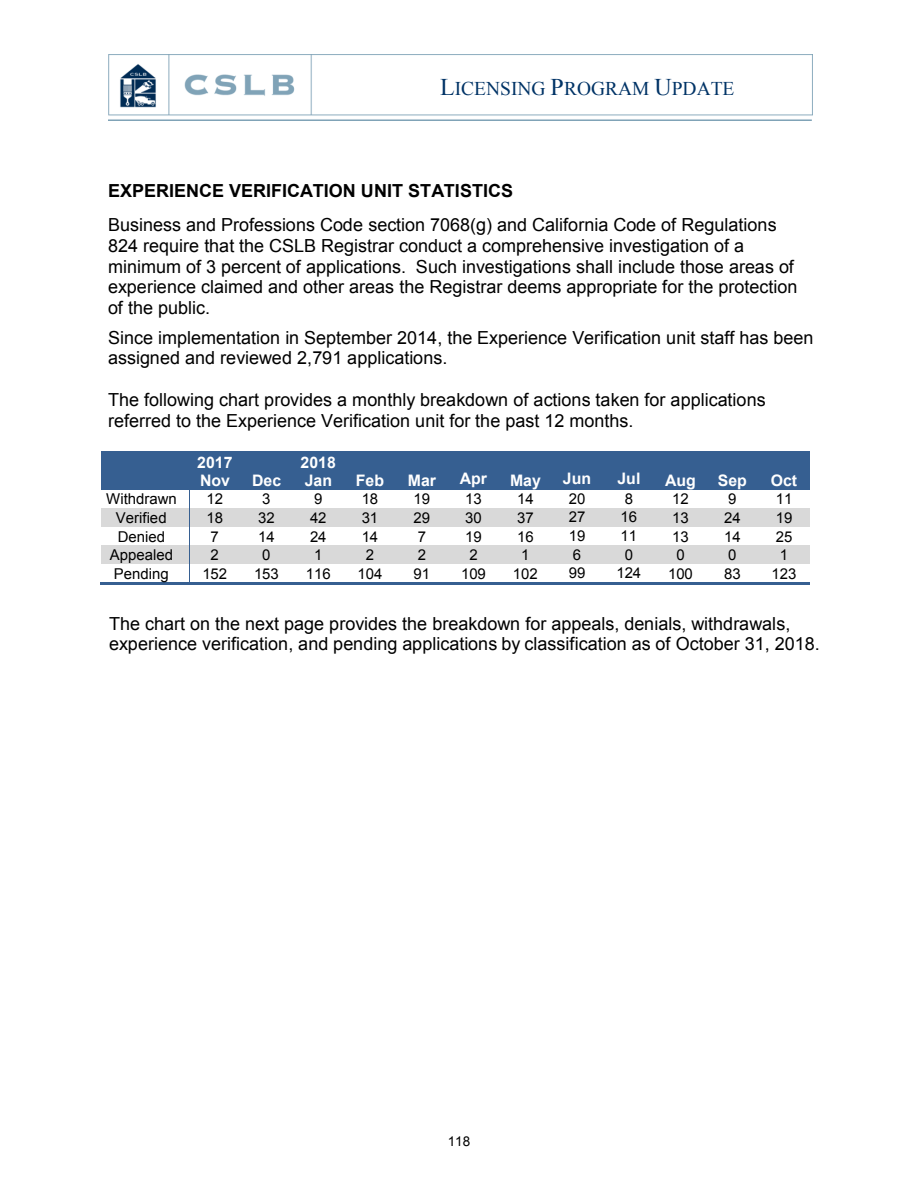
<style>
.page{position:relative;width:918px;height:1188px;background:#fff}
.page>*{position:absolute;margin:0;border:0;box-sizing:border-box;transform-origin:0 0}
.t1{font:19.5px "Times New Roman";color:#036}
.t2{font:18px/20.7px "Arial";color:#000}
.t3{font:700 18px "Arial";color:#000}
.t4{font:700 15.9px/18.1px "Arial";color:#fff}
.t5{font:15px "Arial";color:#000}
.t6{font:13.5px "Arial";color:#000}
.s1{font-size:24px}
</style>
<div class="page">
<hr style="left:100px;top:583px;width:89px;height:2px;background:#365f91">
<hr style="left:191px;top:583px;width:50px;height:2px;background:#365f91">
<hr style="left:242px;top:583px;width:51px;height:2px;background:#365f91">
<hr style="left:294px;top:583px;width:50px;height:2px;background:#365f91">
<hr style="left:345px;top:583px;width:51px;height:2px;background:#365f91">
<hr style="left:397px;top:583px;width:51px;height:2px;background:#365f91">
<hr style="left:449px;top:583px;width:51px;height:2px;background:#365f91">
<hr style="left:501px;top:583px;width:50px;height:2px;background:#365f91">
<hr style="left:553px;top:583px;width:50px;height:2px;background:#365f91">
<hr style="left:604px;top:583px;width:51px;height:2px;background:#365f91">
<hr style="left:656px;top:583px;width:51px;height:2px;background:#365f91">
<hr style="left:708px;top:583px;width:50px;height:2px;background:#365f91">
<hr style="left:760px;top:583px;width:50px;height:2px;background:#365f91">
<div style="left:758px;top:545px;width:52px;height:19px;background:#d9d9d9"></div>
<div style="left:707px;top:545px;width:51px;height:19px;background:#d9d9d9"></div>
<div style="left:655px;top:545px;width:52px;height:19px;background:#d9d9d9"></div>
<div style="left:603px;top:545px;width:52px;height:19px;background:#d9d9d9"></div>
<div style="left:551px;top:545px;width:52px;height:19px;background:#d9d9d9"></div>
<div style="left:500px;top:545px;width:51px;height:19px;background:#d9d9d9"></div>
<div style="left:448px;top:545px;width:52px;height:19px;background:#d9d9d9"></div>
<div style="left:396px;top:545px;width:52px;height:19px;background:#d9d9d9"></div>
<div style="left:344px;top:545px;width:52px;height:19px;background:#d9d9d9"></div>
<div style="left:293px;top:545px;width:51px;height:19px;background:#d9d9d9"></div>
<div style="left:241px;top:545px;width:52px;height:19px;background:#d9d9d9"></div>
<div style="left:758px;top:508px;width:52px;height:19px;background:#d9d9d9"></div>
<div style="left:707px;top:508px;width:51px;height:19px;background:#d9d9d9"></div>
<div style="left:655px;top:508px;width:52px;height:19px;background:#d9d9d9"></div>
<div style="left:603px;top:508px;width:52px;height:19px;background:#d9d9d9"></div>
<div style="left:551px;top:508px;width:52px;height:19px;background:#d9d9d9"></div>
<div style="left:500px;top:508px;width:51px;height:19px;background:#d9d9d9"></div>
<div style="left:448px;top:508px;width:52px;height:19px;background:#d9d9d9"></div>
<div style="left:396px;top:508px;width:52px;height:19px;background:#d9d9d9"></div>
<div style="left:344px;top:508px;width:52px;height:19px;background:#d9d9d9"></div>
<div style="left:293px;top:508px;width:51px;height:19px;background:#d9d9d9"></div>
<div style="left:241px;top:508px;width:52px;height:19px;background:#d9d9d9"></div>
<div style="left:101px;top:451px;width:88px;height:38px;background:#365f91"></div>
<div style="left:189px;top:451px;width:52px;height:38px;background:#365f91"></div>
<div style="left:241px;top:451px;width:52px;height:38px;background:#365f91"></div>
<div style="left:293px;top:451px;width:51px;height:38px;background:#365f91"></div>
<div style="left:344px;top:451px;width:52px;height:38px;background:#365f91"></div>
<div style="left:396px;top:451px;width:52px;height:38px;background:#365f91"></div>
<div style="left:448px;top:451px;width:52px;height:38px;background:#365f91"></div>
<div style="left:500px;top:451px;width:51px;height:38px;background:#365f91"></div>
<div style="left:551px;top:451px;width:52px;height:38px;background:#365f91"></div>
<div style="left:603px;top:451px;width:52px;height:38px;background:#365f91"></div>
<div style="left:655px;top:451px;width:52px;height:38px;background:#365f91"></div>
<div style="left:707px;top:451px;width:51px;height:38px;background:#365f91"></div>
<div style="left:758px;top:451px;width:52px;height:38px;background:#365f91"></div>
<div style="left:101px;top:508px;width:88px;height:19px;background:#d9d9d9"></div>
<div style="left:189px;top:508px;width:52px;height:19px;background:#d9d9d9"></div>
<div style="left:101px;top:545px;width:88px;height:19px;background:#d9d9d9"></div>
<div style="left:189px;top:545px;width:52px;height:19px;background:#d9d9d9"></div>
<svg style="left:189px;top:489px;width:2px;height:96px"></svg>
<img style="left:108px;top:54px;width:704px;height:66px">
<p class="t1" style="left:440px;top:78px;width:296px"><span class="s1">L</span>ICENSING <span class="s1">P</span>ROGRAM <span class="s1">U</span>PDATE</p>
<h4 class="t3" style="left:108px;top:180px;width:407px">EXPERIENCE VERIFICATION UNIT STATISTICS</h4>
<p class="t2" style="left:108px;top:215px;width:691px">Business and Professions Code section 7068(g) and California Code of Regulations 824 require that the CSLB Registrar conduct a comprehensive investigation of a minimum of 3 percent of applications. Such investigations shall include those areas of experience claimed and other areas the Registrar deems appropriate for the protection of the public.</p>
<p class="t2" style="left:108px;top:327px;width:707px">Since implementation in September 2014, the Experience Verification unit staff has been assigned and reviewed 2,791 applications.</p>
<p class="t2" style="left:108px;top:389px;width:659px">The following chart provides a monthly breakdown of actions taken for applications referred to the Experience Verification unit for the past 12 months.</p>
<p class="t4" style="left:197px;top:453px;width:37px">2017<br>Nov</p>
<p class="t4" style="left:301px;top:453px;width:37px">2018<br>Jan</p>
<p class="t4" style="left:356px;top:471px;width:30px">Feb</p>
<p class="t4" style="left:408px;top:471px;width:30px">Mar</p>
<p class="t4" style="left:460px;top:469px;width:29px">Apr</p>
<p class="t4" style="left:510px;top:471px;width:32px">May</p>
<p class="t4" style="left:563px;top:469px;width:30px">Jun</p>
<p class="t4" style="left:618px;top:469px;width:24px">Jul</p>
<p class="t4" style="left:665px;top:471px;width:32px">Aug</p>
<p class="t4" style="left:718px;top:471px;width:30px">Sep</p>
<p class="t4" style="left:771px;top:471px;width:28px">Oct</p>
<p class="t4" style="left:252px;top:471px;width:31px">Dec</p>
<p class="t5" style="left:106px;top:491px;width:72px">Withdrawn</p>
<p class="t5" style="left:206px;top:491px;width:18px">12</p>
<p class="t5" style="left:262px;top:491px;width:10px">3</p>
<p class="t5" style="left:314px;top:491px;width:10px">9</p>
<p class="t5" style="left:362px;top:491px;width:18px">18</p>
<p class="t5" style="left:414px;top:491px;width:18px">19</p>
<p class="t5" style="left:465px;top:491px;width:18px">13</p>
<p class="t5" style="left:517px;top:491px;width:18px">14</p>
<p class="t5" style="left:569px;top:490px;width:18px">20</p>
<p class="t5" style="left:625px;top:490px;width:10px">8</p>
<p class="t5" style="left:672px;top:491px;width:18px">12</p>
<p class="t5" style="left:728px;top:491px;width:10px">9</p>
<p class="t5" style="left:776px;top:491px;width:18px">11</p>
<p class="t5" style="left:116px;top:509px;width:52px">Verified</p>
<p class="t5" style="left:206px;top:509px;width:18px">18</p>
<p class="t5" style="left:258px;top:509px;width:18px">32</p>
<p class="t5" style="left:310px;top:509px;width:18px">42</p>
<p class="t5" style="left:362px;top:509px;width:18px">31</p>
<p class="t5" style="left:414px;top:509px;width:18px">29</p>
<p class="t5" style="left:465px;top:509px;width:18px">30</p>
<p class="t5" style="left:517px;top:509px;width:18px">37</p>
<p class="t5" style="left:569px;top:509px;width:18px">27</p>
<p class="t5" style="left:621px;top:509px;width:18px">16</p>
<p class="t5" style="left:672px;top:509px;width:18px">13</p>
<p class="t5" style="left:724px;top:509px;width:18px">24</p>
<p class="t5" style="left:776px;top:509px;width:18px">19</p>
<p class="t5" style="left:118px;top:528px;width:49px">Denied</p>
<p class="t5" style="left:211px;top:528px;width:10px">7</p>
<p class="t5" style="left:258px;top:528px;width:18px">14</p>
<p class="t5" style="left:310px;top:528px;width:18px">24</p>
<p class="t5" style="left:362px;top:528px;width:18px">14</p>
<p class="t5" style="left:418px;top:528px;width:10px">7</p>
<p class="t5" style="left:465px;top:528px;width:18px">19</p>
<p class="t5" style="left:517px;top:528px;width:18px">16</p>
<p class="t5" style="left:569px;top:527px;width:18px">19</p>
<p class="t5" style="left:621px;top:527px;width:18px">11</p>
<p class="t5" style="left:672px;top:528px;width:18px">13</p>
<p class="t5" style="left:724px;top:528px;width:18px">14</p>
<p class="t5" style="left:776px;top:528px;width:18px">25</p>
<p class="t5" style="left:110px;top:547px;width:65px">Appealed</p>
<p class="t5" style="left:211px;top:547px;width:10px">2</p>
<p class="t5" style="left:262px;top:547px;width:10px">0</p>
<p class="t5" style="left:314px;top:547px;width:10px">1</p>
<p class="t5" style="left:366px;top:547px;width:10px">2</p>
<p class="t5" style="left:418px;top:547px;width:10px">2</p>
<p class="t5" style="left:469px;top:547px;width:10px">2</p>
<p class="t5" style="left:521px;top:547px;width:10px">1</p>
<p class="t5" style="left:573px;top:546px;width:10px">6</p>
<p class="t5" style="left:625px;top:546px;width:10px">0</p>
<p class="t5" style="left:676px;top:547px;width:10px">0</p>
<p class="t5" style="left:728px;top:547px;width:10px">0</p>
<p class="t5" style="left:780px;top:547px;width:10px">1</p>
<p class="t5" style="left:114px;top:565px;width:56px">Pending</p>
<p class="t5" style="left:202px;top:565px;width:26px">152</p>
<p class="t5" style="left:254px;top:565px;width:26px">153</p>
<p class="t5" style="left:306px;top:565px;width:26px">116</p>
<p class="t5" style="left:358px;top:565px;width:26px">104</p>
<p class="t5" style="left:414px;top:565px;width:18px">91</p>
<p class="t5" style="left:461px;top:565px;width:26px">109</p>
<p class="t5" style="left:513px;top:565px;width:26px">102</p>
<p class="t5" style="left:569px;top:565px;width:18px">99</p>
<p class="t5" style="left:616px;top:565px;width:26px">124</p>
<p class="t5" style="left:668px;top:565px;width:26px">100</p>
<p class="t5" style="left:724px;top:565px;width:18px">83</p>
<p class="t5" style="left:772px;top:565px;width:26px">123</p>
<p class="t2" style="left:109px;top:613px;width:712px">The chart on the next page provides the breakdown for appeals, denials, withdrawals, experience verification, and pending applications by classification as of October 31, 2018.</p>
<p class="t6" style="left:448px;top:1132px;width:24px">118</p>
</div>
